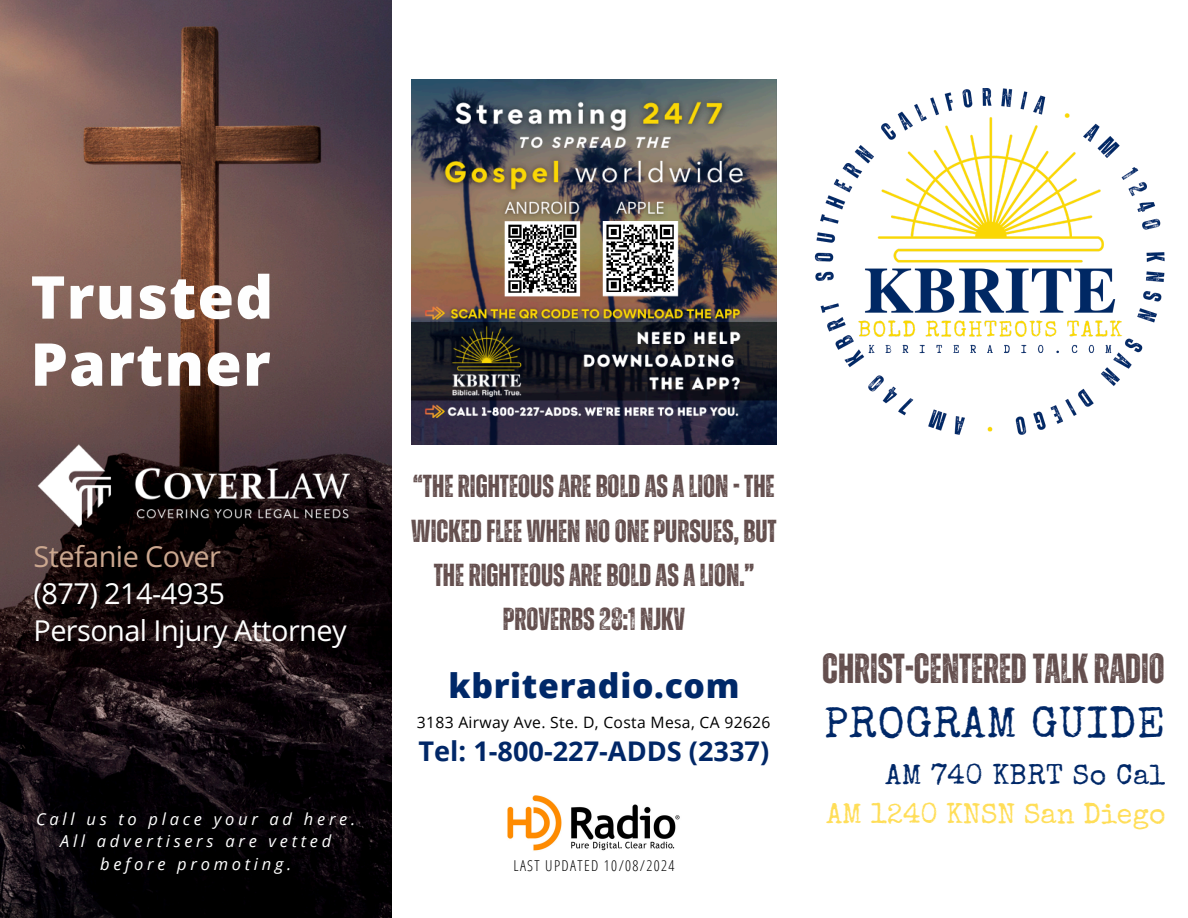
<style>
.page{position:relative;width:1188px;height:918px;background:#fff}
.page>*{position:absolute;margin:0;border:0;box-sizing:border-box;transform-origin:0 0}
.t1{font:800 59.1px/67.1px "Open Sans Hebrew";letter-spacing:.02em;color:#fefefe}
.t2{font:43.5px "Special Elite";letter-spacing:.02em;color:#002868}
.t3{font:700 42px "Zuume Rough";color:#644f4e}
.t4{font:800 33.75px "Open Sans";letter-spacing:.02em;color:#002868}
.t5{font:700 31.8px/44.1px "Zuume Rough";color:#644f4e;text-align:center}
.t6{font:28.95px/37.2px "Open Sans Hebrew";letter-spacing:-.02em;color:#fefefe}
.t7{font:28.5px "Special Elite";color:#ffde59}
.t8{font:28.5px "Special Elite";letter-spacing:.02em;color:#002868}
.t9{font:700 27.15px "Open Sans";color:#012767}
.t10{font:italic 16.5px/22.5px "Open Sans";letter-spacing:.225em;color:#fff;text-align:center}
.t11{font:15.75px "Open Sans";letter-spacing:.02em;color:#000}
.t12{font:300 15px "Open Sans Condensed";letter-spacing:.09em;color:#000}
.s1{color:#cba78f}
</style>
<div class="page">
<img style="left:0;top:0;width:392px;height:918px">
<img style="left:507px;top:795px;width:173px;height:56px">
<img style="left:814px;top:88px;width:351px;height:347px">
<img style="left:31px;top:431px;width:341px;height:108px">
<img style="left:411px;top:79px;width:366px;height:366px">
<h4 class="t1" style="left:31px;top:262px;width:244px">Trusted<br>Partner</h4>
<p class="t6" style="left:34px;top:537px;width:315px"><span class="s1">Stefanie Cover<br></span>(877) 214-4935<br>Personal Injury Attorney</p>
<h3 class="t5" style="left:411px;top:466px;width:367px">“THERIGHTEOUSAREBOLDASALION -THE<br>WICKEDFLEEWHEN NOONEPURSUES,BUT<br>THERIGHTEOUSAREBOLDASALION.”<br>PROVERBS28:1 NJKV</h3>
<h1 class="t4" style="left:448px;top:662px;width:293px">kbriteradio.com</h1>
<p class="t11" style="left:417px;top:712px;width:355px">3183 Airway Ave. Ste. D, Costa Mesa, CA 92626</p>
<p class="t9" style="left:419px;top:732px;width:352px">Tel: 1-800-227-ADDS (2337)</p>
<h5 class="t3" style="left:822px;top:650px;width:344px">CHRIST-CENTEREDTALKRADIO</h5>
<p class="t2" style="left:824px;top:706px;width:342px">PROGRAM GUIDE</p>
<p class="t8" style="left:886px;top:764px;width:281px">AM 740 KBRT So Cal</p>
<h3 class="t10" style="left:36px;top:807px;width:321px">Call us to place your ad here.</h3>
<p class="t7" style="left:827px;top:803px;width:341px">AM 1240 KNSN San Diego</p>
<h3 class="t10" style="left:60px;top:830px;width:273px">All advertisers are vetted before promoting.</h3>
<p class="t12" style="left:513px;top:855px;width:163px">LAST UPDATED 10/08/2024</p>
</div>
